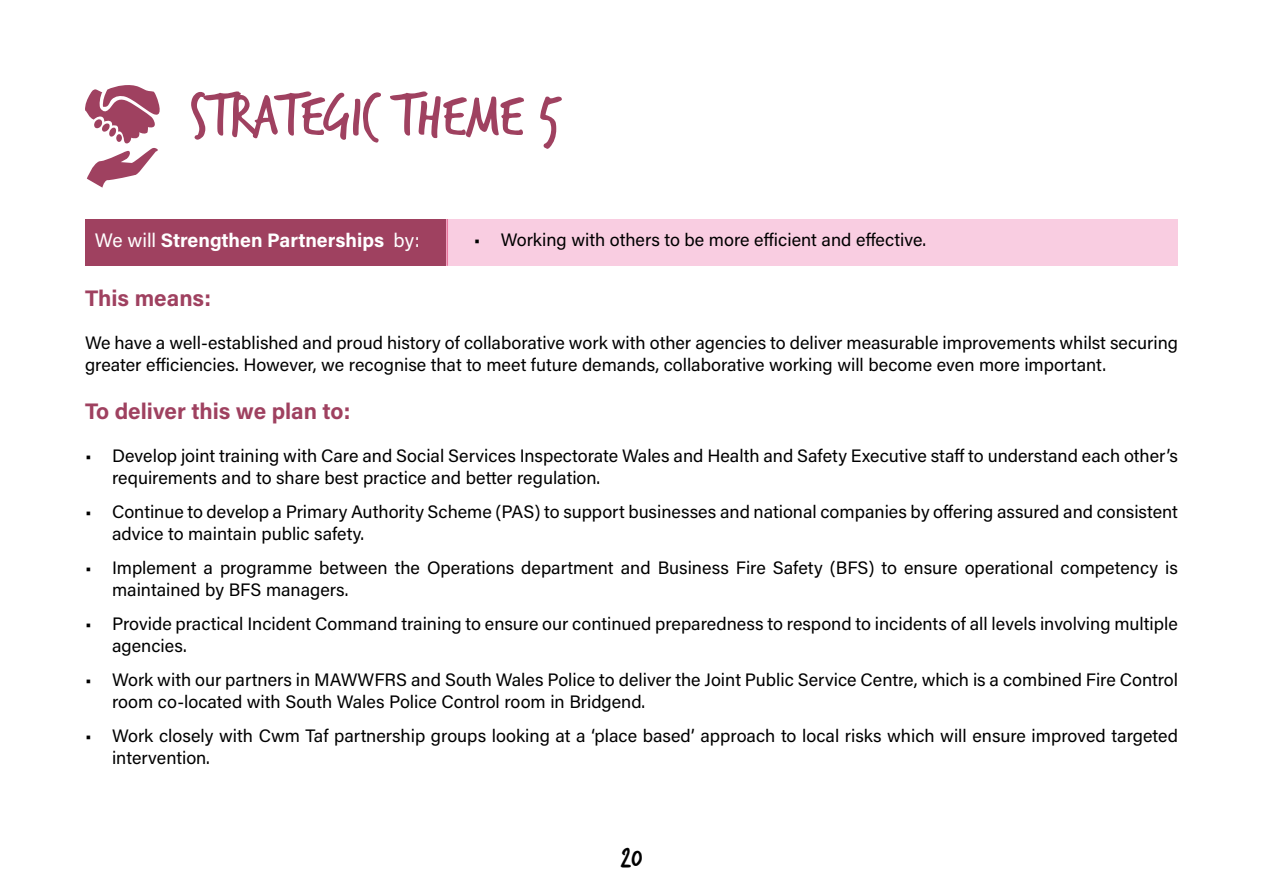
<style>
.page{position:relative;width:1263px;height:893px;background:#fff}
.page>*{position:absolute;margin:0;border:0;box-sizing:border-box;transform-origin:0 0}
.t1{font:63px "Trash Hand";color:#9f4160}
.t2{font:31.5px "Trash Hand";color:#000}
.t3{font:700 22.5px "Acumin Pro";color:#9f4160}
.t4{font:700 19.5px "Acumin Pro";color:#fff}
.t5{font:18px/21.6px "Acumin Pro";color:#000}
.s1{font-weight:400}
</style>
<div class="page">
<div style="left:85px;top:219px;width:361px;height:47px;background:#9f4160"></div>
<div style="left:446px;top:219px;width:732px;height:47px;background:#f9cde1"></div>
<hr style="left:446px;top:219px;width:2px;height:47px;background:#e8769d">
<svg style="left:85px;top:85px;width:75px;height:103px"></svg>
<div style="left:116px;top:134px;width:6px;height:8px;background:#9f4160;border-radius:50%"></div>
<h1 class="t1" style="left:190px;top:85px;width:372px">STRATEGIC THEME 5</h1>
<p class="t5" style="left:474px;top:228px;width:454px">• Working with others to be more efficient and effective.</p>
<p class="t4" style="left:95px;top:227px;width:326px"><span class="s1">We will</span> Strengthen Partnerships <span class="s1">by:</span></p>
<p class="t3" style="left:85px;top:282px;width:128px">This means:</p>
<p class="t5" style="left:85px;top:331px;width:1094px">We have a well-established and proud history of collaborative work with other agencies to deliver measurable improvements whilst securing greater efficiencies. However, we recognise that to meet future demands, collaborative working will become even more important.</p>
<p class="t3" style="left:85px;top:395px;width:267px">To deliver this we plan to:</p>
<p class="t5" style="left:112px;top:444px;width:1067px;text-indent:-27px">• Develop joint training with Care and Social Services Inspectorate Wales and Health and Safety Executive staff to understand each other’s requirements and to share best practice and better regulation.</p>
<p class="t5" style="left:112px;top:500px;width:1067px;text-indent:-27px">• Continue to develop a Primary Authority Scheme (PAS) to support businesses and national companies by offering assured and consistent advice to maintain public safety.</p>
<p class="t5" style="left:112px;top:556px;width:1067px;text-indent:-27px">• Implement a programme between the Operations department and Business Fire Safety (BFS) to ensure operational competency is maintained by BFS managers.</p>
<p class="t5" style="left:112px;top:612px;width:1067px;text-indent:-27px">• Provide practical Incident Command training to ensure our continued preparedness to respond to incidents of all levels involving multiple agencies.</p>
<p class="t5" style="left:112px;top:668px;width:1067px;text-indent:-27px">• Work with our partners in MAWWFRS and South Wales Police to deliver the Joint Public Service Centre, which is a combined Fire Control room co-located with South Wales Police Control room in Bridgend.</p>
<p class="t5" style="left:112px;top:724px;width:1067px;text-indent:-27px">• Work closely with Cwm Taf partnership groups looking at a ‘place based’ approach to local risks which will ensure improved targeted intervention.</p>
<h2 class="t2" style="left:621px;top:842px;width:23px">20</h2>
</div>
